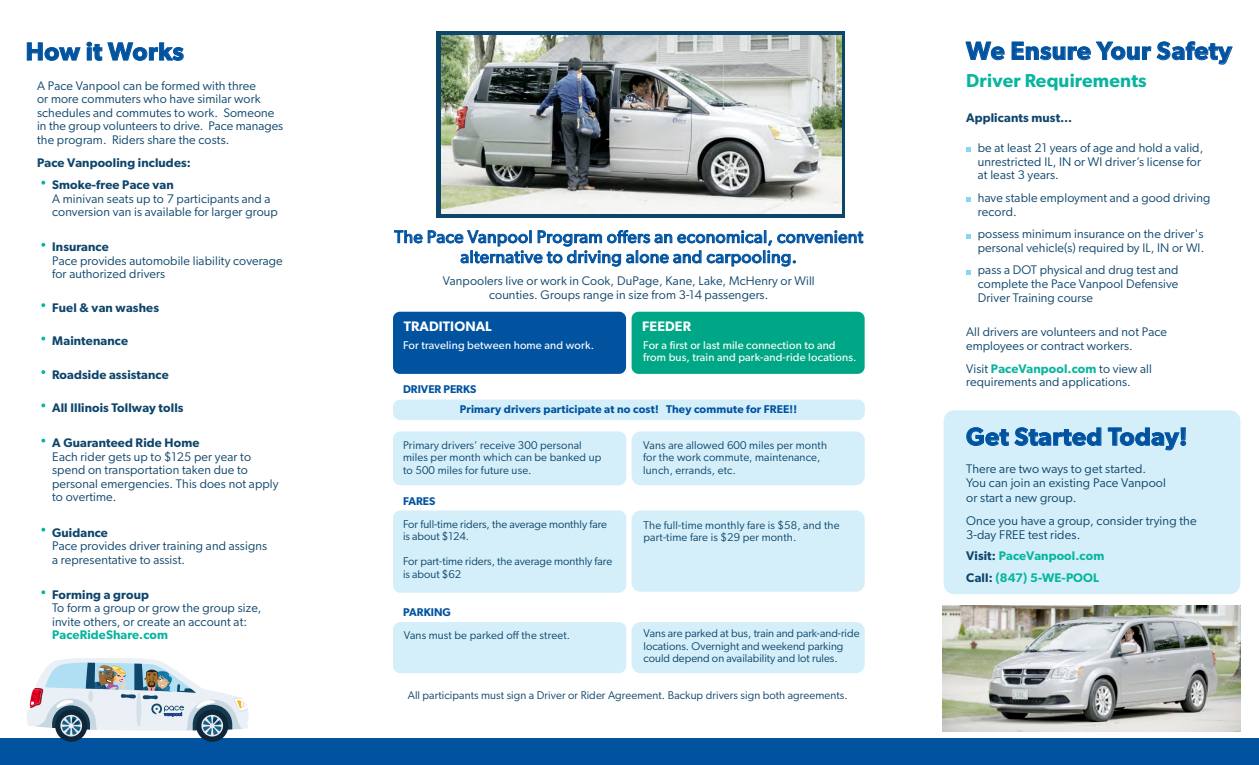
<style>
.page{position:relative;width:1259px;height:765px;background:#fff}
.page>*{position:absolute;margin:0;border:0;box-sizing:border-box;transform-origin:0 0}
.t1{font:600 25px "Gibson";letter-spacing:.02em;color:#0153a0}
.t2{font:600 18.75px "Gibson";letter-spacing:.01em;color:#08b59e}
.t3{font:17.5px/20px "Gibson";letter-spacing:.02em;color:#0153a0;text-align:center}
.t4{font:600 13.75px "Gibson";letter-spacing:.01em;color:#fff}
.t5{font:12.62px/14.4px "Gibson";letter-spacing:.01em;color:#0e456b}
.t6{font:12.5px/13.5px "Gibson";letter-spacing:.01em;color:#0e456b}
.t7{font:600 12.5px/22.2px "Gibson";letter-spacing:.01em;color:#0e456b;text-align:center}
.t8{font:600 12.5px/21.2px "Gibson";letter-spacing:.01em;color:#08b59e}
.t9{font:11.25px/12.5px "Gibson";letter-spacing:.01em;color:#0e456b}
.t10{font:11.25px/12.5px "Gibson";letter-spacing:.015em;color:#fff}
.t11{font:600 11.25px "Gibson";letter-spacing:.015em;color:#0153a0}
.s1{font-weight:600}
.s2{font-weight:600;color:#08b59e}
.s3{font-size:12.5px}
.s4{color:#0e456b}
</style>
<div class="page">
<div style="left:943px;top:410px;width:297px;height:184px;background:#d4effa;border-radius:11px"></div>
<svg style="left:27px;top:42px;width:157px;height:19px"></svg>
<svg style="left:965px;top:41px;width:39px;height:19px"></svg>
<svg style="left:1011px;top:41px;width:221px;height:24px"></svg>
<svg style="left:966px;top:427px;width:135px;height:19px"></svg>
<svg style="left:1107px;top:427px;width:79px;height:24px"></svg>
<div style="left:0;top:738px;width:1258px;height:26px;background:#0153a0"></div>
<div style="left:55px;top:709px;width:32px;height:32px;background:#0d2639;border-radius:50%"></div>
<div style="left:196px;top:709px;width:32px;height:32px;background:#0d2639;border-radius:50%"></div>
<svg style="left:27px;top:658px;width:222px;height:79px"></svg>
<svg style="left:41px;top:243px;width:4px;height:4px"></svg>
<svg style="left:41px;top:303px;width:4px;height:4px"></svg>
<svg style="left:41px;top:336px;width:4px;height:4px"></svg>
<svg style="left:41px;top:370px;width:4px;height:4px"></svg>
<svg style="left:41px;top:403px;width:4px;height:4px"></svg>
<svg style="left:41px;top:527px;width:4px;height:4px"></svg>
<svg style="left:41px;top:590px;width:4px;height:4px"></svg>
<svg style="left:966px;top:147px;width:4px;height:4px"></svg>
<svg style="left:966px;top:197px;width:4px;height:4px"></svg>
<svg style="left:966px;top:234px;width:4px;height:5px"></svg>
<svg style="left:966px;top:270px;width:4px;height:5px"></svg>
<div style="left:393px;top:431px;width:233px;height:54px;background:#d4effa;border-radius:7px"></div>
<div style="left:631px;top:431px;width:233px;height:54px;background:#d4effa;border-radius:9px"></div>
<div style="left:393px;top:510px;width:233px;height:82px;background:#d4effa;border-radius:7px"></div>
<div style="left:631px;top:510px;width:233px;height:81px;background:#d4effa;border-radius:9px"></div>
<div style="left:393px;top:622px;width:233px;height:51px;background:#d4effa;border-radius:7px"></div>
<div style="left:631px;top:622px;width:233px;height:51px;background:#d4effa;border-radius:9px"></div>
<div style="left:393px;top:399px;width:471px;height:21px;background:#d4effa;border-radius:7px"></div>
<svg style="left:394px;top:229px;width:469px;height:38px"></svg>
<div style="left:393px;top:311px;width:233px;height:63px;background:#0153a0;border-radius:7px"></div>
<div style="left:631px;top:311px;width:233px;height:63px;background:#00a786;border-radius:7px"></div>
<svg style="left:41px;top:181px;width:4px;height:4px"></svg>
<div style="left:436px;top:31px;width:409px;height:187px;background:#0e456b"></div>
<img style="left:441px;top:35px;width:400px;height:179px">
<svg style="left:41px;top:438px;width:4px;height:4px"></svg>
<img style="left:942px;top:605px;width:298px;height:126px">
<p class="t1" style="left:26px;top:37px;width:160px">How it Works</p>
<p class="t6" style="left:37px;top:78px;width:248px">A Pace Vanpool can be formed with three<br>or more commuters who have similar work schedules and commutes to work. Someone in the group volunteers to drive. Pace manages the program. Riders share the costs.</p>
<p class="t7" style="left:37px;top:151px;width:155px">Pace Vanpooling includes:<br>Smoke-free Pace van</p>
<p class="t6" style="left:52px;top:191px;width:227px">A minivan seats up to 7 participants and a conversion van is available for larger group</p>
<p class="t6" style="left:52px;top:240px;width:232px"><span class="s1">Insurance<br></span>Pace provides automobile liability coverage for authorized drivers</p>
<p class="t7" style="left:52px;top:296px;width:108px">Fuel &amp; van washes</p>
<p class="t7" style="left:52px;top:329px;width:77px">Maintenance</p>
<p class="t7" style="left:52px;top:363px;width:118px">Roadside assistance</p>
<p class="t7" style="left:52px;top:396px;width:133px">All Illinois Tollway tolls</p>
<p class="t6" style="left:52px;top:436px;width:228px"><span class="s1">A Guaranteed Ride Home<br></span>Each rider gets up to $125 per year to spend on transportation taken due to personal emergencies. This does not apply to overtime.</p>
<p class="t6" style="left:52px;top:525px;width:216px"><span class="s1">Guidance<br></span>Pace provides driver training and assigns a representative to assist.</p>
<p class="t6" style="left:52px;top:587px;width:211px"><span class="s1">Forming a group<br></span>To form a group or grow the group size, invite others, or create an account at:<br><span class="s2">PaceRideShare.com</span></p>
<p class="t3" style="left:394px;top:226px;width:470px">The Pace Vanpool Program offers an economical, convenient alternative to driving alone and carpooling.</p>
<p class="t6" style="left:443px;top:273px;width:373px;text-align:center">Vanpoolers live or work in Cook, DuPage, Kane, Lake, McHenry or Will counties. Groups range in size from 3-14 passengers.</p>
<p class="t4" style="left:404px;top:317px;width:90px">TRADITIONAL</p>
<p class="t10" style="left:403px;top:338px;width:192px">For traveling between home and work.</p>
<p class="t11" style="left:403px;top:382px;width:75px">DRIVER PERKS</p>
<p class="t4" style="left:642px;top:317px;width:50px">FEEDER</p>
<p class="t10" style="left:643px;top:338px;width:215px">For a first or last mile connection to and from bus, train and park-and-ride locations.</p>
<p class="t11" style="left:460px;top:402px;width:339px">Primary drivers participate at no cost! They commute for FREE!!</p>
<p class="t9" style="left:643px;top:438px;width:185px">Vans are allowed 600 miles per month for the work commute, maintenance, lunch, errands, etc.</p>
<p class="t9" style="left:403px;top:438px;width:200px">Primary drivers’ receive 300 personal miles per month which can be banked up to 500 miles for future use.</p>
<p class="t11" style="left:403px;top:494px;width:34px">FARES</p>
<p class="t9" style="left:403px;top:517px;width:206px">For full-time riders, the average monthly fare is about $124.</p>
<p class="t9" style="left:403px;top:554px;width:211px">For part-time riders, the average monthly fare is about $62</p>
<p class="t11" style="left:403px;top:605px;width:49px">PARKING</p>
<p class="t9" style="left:643px;top:518px;width:197px">The full-time monthly fare is $58, and the part-time fare is $29 per month.</p>
<p class="t9" style="left:404px;top:628px;width:168px">Vans must be parked off the street.</p>
<p class="t9" style="left:643px;top:627px;width:217px">Vans are parked at bus, train and park-and-ride locations. Overnight and weekend parking could depend on availability and lot rules.</p>
<p class="t9" style="left:408px;top:688px;width:442px">All participants must sign a Driver or Rider Agreement. Backup drivers sign both agreements.</p>
<p class="t1" style="left:966px;top:36px;width:267px">We Ensure Your Safety</p>
<p class="t2" style="left:966px;top:69px;width:182px">Driver Requirements</p>
<p class="t7" style="left:966px;top:106px;width:108px">Applicants must…</p>
<p class="t6" style="left:977px;top:140px;width:227px">be at least 21 years of age and hold a valid, unrestricted IL, IN or WI driver’s license for at least 3 years.</p>
<p class="t6" style="left:977px;top:190px;width:234px">have stable employment and a good driving record.</p>
<p class="t6" style="left:977px;top:227px;width:228px">possess minimum insurance on the driver's personal vehicle(s) required by IL, IN or WI.</p>
<p class="t6" style="left:977px;top:263px;width:202px;text-align:justify">pass a DOT physical and drug test and complete the Pace Vanpool Defensive Driver Training course</p>
<p class="t6" style="left:966px;top:325px;width:202px">All drivers are volunteers and not Pace employees or contract workers.</p>
<p class="t6" style="left:966px;top:361px;width:187px">Visit <span class="s2">PaceVanpool.com</span> to view all requirements and applications.</p>
<p class="t1" style="left:966px;top:421px;width:223px">Get Started Today!</p>
<p class="t5" style="left:966px;top:461px;width:201px"><span class="s3">The</span>re are two ways to get started.<br>You can join an existing Pace Vanpool or start a new group.</p>
<p class="t5" style="left:966px;top:513px;width:232px">Once you have a group, consider trying the<br>3-day FREE test rides.</p>
<p class="t8" style="left:966px;top:545px;width:140px"><span class="s4">Visit:</span> PaceVanpool.com<br><span class="s4">Call:</span> (847) 5-WE-POOL</p>
</div>
